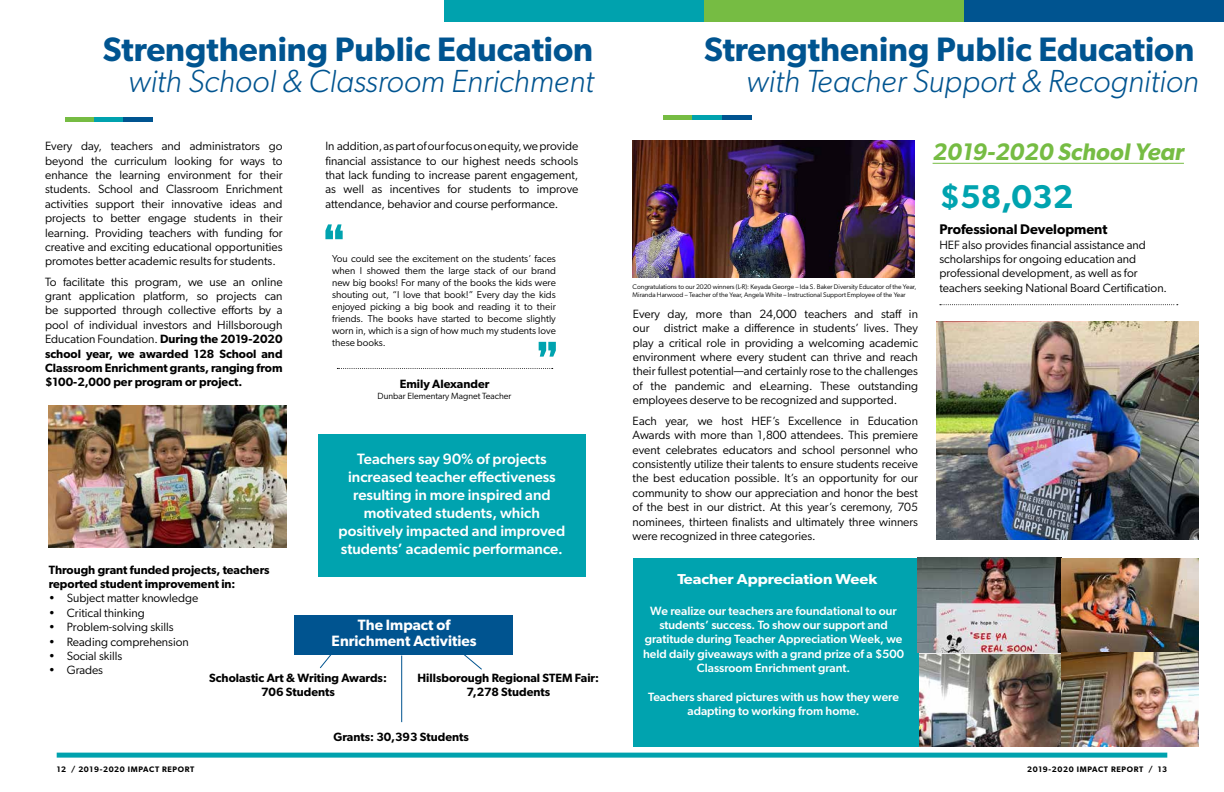
<style>
.page{position:relative;width:1224px;height:792px;background:#fff}
.page>*{position:absolute;margin:0;border:0;box-sizing:border-box;transform-origin:0 0}
.t1{font:600 34px "Gibson";color:#005490}
.t2{font:600 33px "Gibson";color:#00a3af}
.t3{font:italic 300 32px "Gibson";color:#005490}
.t4{font:italic 600 24px "Gibson";color:#76bc43}
.t5{font:500 15px/18px "Gibson";color:#fff;text-align:center}
.t6{font:600 15px/16px "Gibson";color:#fff;text-align:center}
.t7{font:600 14.4px "Gibson";color:#fff;scale:1.11 1}
.t8{font:600 14px "Gibson";color:#000}
.t9{font:12px/14.4px "Gibson";color:#000;text-align:justify}
.t10{font:500 12px/14.4px "Gibson";color:#fff;text-align:center}
.t11{font:600 12px/14.4px "Gibson";color:#000;text-align:center}
.t12{font:10px/12px "Gibson";color:#000;text-align:justify}
.t13{font:9px "Gibson";color:#000}
.t14{font:600 8px "Gibson";letter-spacing:.08em;color:#000}
.t15{font:6.7px/8px "Gibson";color:#000}
.s1{font-weight:600}
</style>
<div class="page">
<div style="left:57px;top:753px;width:1110px;height:5px;background:#00a2ae"></div>
<div style="left:633px;top:558px;width:566px;height:188px;background:#00a3af"></div>
<hr style="left:663px;top:115px;width:30px;height:4px;background:#76bc43">
<hr style="left:693px;top:115px;width:29px;height:4px;background:#00a2ae">
<hr style="left:722px;top:115px;width:29px;height:4px;background:#005490">
<img style="left:633px;top:141px;width:281px;height:137px">
<svg style="left:940px;top:304px;width:238px;height:1px"></svg>
<img style="left:937px;top:321px;width:262px;height:218px">
<svg style="left:920px;top:653px;width:142px;height:2px"></svg>
<img style="left:920px;top:655px;width:142px;height:91px">
<img style="left:918px;top:558px;width:144px;height:95px">
<img style="left:1062px;top:558px;width:137px;height:95px">
<hr style="left:933px;top:163px;width:251px;height:1px;background:#76bc43">
<img style="left:1062px;top:653px;width:137px;height:93px">
<hr style="left:65px;top:117px;width:30px;height:4px;background:#76bc43">
<hr style="left:95px;top:117px;width:29px;height:4px;background:#00a2ae">
<hr style="left:124px;top:117px;width:29px;height:4px;background:#005490">
<div style="left:318px;top:434px;width:268px;height:142px;background:#00a3af"></div>
<svg style="left:337px;top:368px;width:216px;height:1px"></svg>
<svg style="left:325px;top:224px;width:18px;height:15px"></svg>
<svg style="left:539px;top:342px;width:17px;height:15px"></svg>
<img style="left:49px;top:405px;width:237px;height:143px">
<div style="left:294px;top:615px;width:219px;height:39px;background:#005490"></div>
<hr style="left:401px;top:656px;width:1px;height:66px;background:#005490">
<svg style="left:459px;top:654px;width:24px;height:16px"></svg>
<svg style="left:319px;top:654px;width:16px;height:15px"></svg>
<div style="left:445px;top:0;width:259px;height:22px;background:#00a2ae"></div>
<div style="left:704px;top:0;width:260px;height:22px;background:#76bc43"></div>
<div style="left:964px;top:0;width:260px;height:22px;background:#005490"></div>
<h1 class="t1" style="left:103px;top:29px;width:492px">Strengthening Public Education</h1>
<h3 class="t3" style="left:128px;top:61px;width:467px">with School &amp; Classroom Enrichment</h3>
<p class="t9" style="left:45px;top:139px;width:239px">Every day, teachers and administrators go beyond the curriculum looking for ways to enhance the learning environment for their students. School and Classroom Enrichment activities support their innovative ideas and projects to better engage students in their learning. Providing teachers with funding for creative and exciting educational opportunities promotes better academic results for students.</p>
<p class="t9" style="left:45px;top:274px;width:239px">To facilitate this program, we use an online grant application platform, so projects can be supported through collective efforts by a pool of individual investors and Hillsborough Education Foundation. <span class="s1">During the 2019-2020 school year, we awarded 128 School and Classroom Enrichment grants, ranging from $100-2,000 per program or project.</span></p>
<p class="t9" style="left:325px;top:139px;width:254px">In addition, as part of our focus on equity, we provide financial assistance to our highest needs schools that lack funding to increase parent engagement, as well as incentives for students to improve attendance, behavior and course performance.</p>
<p class="t12" style="left:332px;top:252px;width:225px">You could see the excitement on the students’ faces when I showed them the large stack of our brand new big books! For many of the books the kids were shouting out, “I love that book!” Every day the kids enjoyed picking a big book and reading it to their friends. The books have started to become slightly worn in, which is a sign of how much my students love these books.</p>
<p class="t11" style="left:400px;top:376px;width:91px">Emily Alexander</p>
<p class="t13" style="left:378px;top:390px;width:135px">Dunbar Elementary Magnet Teacher</p>
<p class="t5" style="left:339px;top:449px;width:228px">Teachers say 90% of projects increased teacher effectiveness resulting in more inspired and motivated students, which positively impacted and improved students’ academic performance.</p>
<p class="t11" style="left:49px;top:562px;width:222px;text-align:left">Through grant funded projects, teachers reported student improvement in:</p>
<p class="t9" style="left:49px;top:591px;width:151px">• Subject matter knowledge</p>
<p class="t9" style="left:49px;top:605px;width:97px">• Critical thinking</p>
<p class="t9" style="left:49px;top:620px;width:126px">• Problem-solving skills</p>
<p class="t9" style="left:49px;top:634px;width:142px">• Reading comprehension</p>
<p class="t9" style="left:49px;top:649px;width:75px">• Social skills</p>
<p class="t9" style="left:49px;top:663px;width:56px">• Grades</p>
<p class="t6" style="left:332px;top:617px;width:146px">The Impact of<br>Enrichment Activities</p>
<p class="t11" style="left:209px;top:670px;width:179px">Scholastic Art &amp; Writing Awards:<br>706 Students</p>
<p class="t11" style="left:418px;top:670px;width:183px">Hillsborough Regional STEM Fair:<br>7,278 Students</p>
<p class="t11" style="left:334px;top:730px;width:137px">Grants: 30,393 Students</p>
<p class="t14" style="left:57px;top:764px;width:139px">12 / 2019-2020 IMPACT REPORT</p>
<h1 class="t1" style="left:704px;top:29px;width:492px">Strengthening Public Education</h1>
<h3 class="t3" style="left:746px;top:61px;width:454px">with Teacher Support &amp; Recognition</h3>
<p class="t15" style="left:633px;top:282px;width:285px">Congratulations to our 2020 winners (L-R): Keyada George – Ida S. Baker Diversity Educator of the Year,<br>Miranda Harwood – Teacher of the Year, Angela White – Instructional Support Employee of the Year</p>
<p class="t9" style="left:633px;top:306px;width:287px">Every day, more than 24,000 teachers and staff in our district make a difference in students’ lives. They play a critical role in providing a welcoming academic environment where every student can thrive and reach their fullest potential—and certainly rose to the challenges of the pandemic and eLearning. These outstanding employees deserve to be recognized and supported.</p>
<p class="t9" style="left:633px;top:413px;width:287px">Each year, we host HEF’s Excellence in Education Awards with more than 1,800 attendees. This premiere event celebrates educators and school personnel who consistently utilize their talents to ensure students receive the best education possible. It’s an opportunity for our community to show our appreciation and honor the best of the best in our district. At this year’s ceremony, 705 nominees, thirteen finalists and ultimately three winners were recognized in three categories.</p>
<p class="t7" style="left:678px;top:570px;width:181px">Teacher Appreciation Week</p>
<p class="t10" style="left:643px;top:603px;width:263px">We realize our teachers are foundational to our students’ success. To show our support and gratitude during Teacher Appreciation Week, we held daily giveaways with a grand prize of a $500<br>Classroom Enrichment grant.</p>
<p class="t10" style="left:648px;top:689px;width:252px">Teachers shared pictures with us how they were adapting to working from home.</p>
<h3 class="t4" style="left:933px;top:137px;width:253px">2019-2020 School Year</h3>
<h2 class="t2" style="left:939px;top:177px;width:136px">$58,032</h2>
<p class="t8" style="left:939px;top:221px;width:170px">Professional Development</p>
<p class="t9" style="left:939px;top:237px;width:229px;text-align:left">HEF also provides financial assistance and scholarships for ongoing education and professional development, as well as for teachers seeking National Board Certification.</p>
<p class="t14" style="left:1027px;top:764px;width:142px">2019-2020 IMPACT REPORT / 13</p>
</div>
